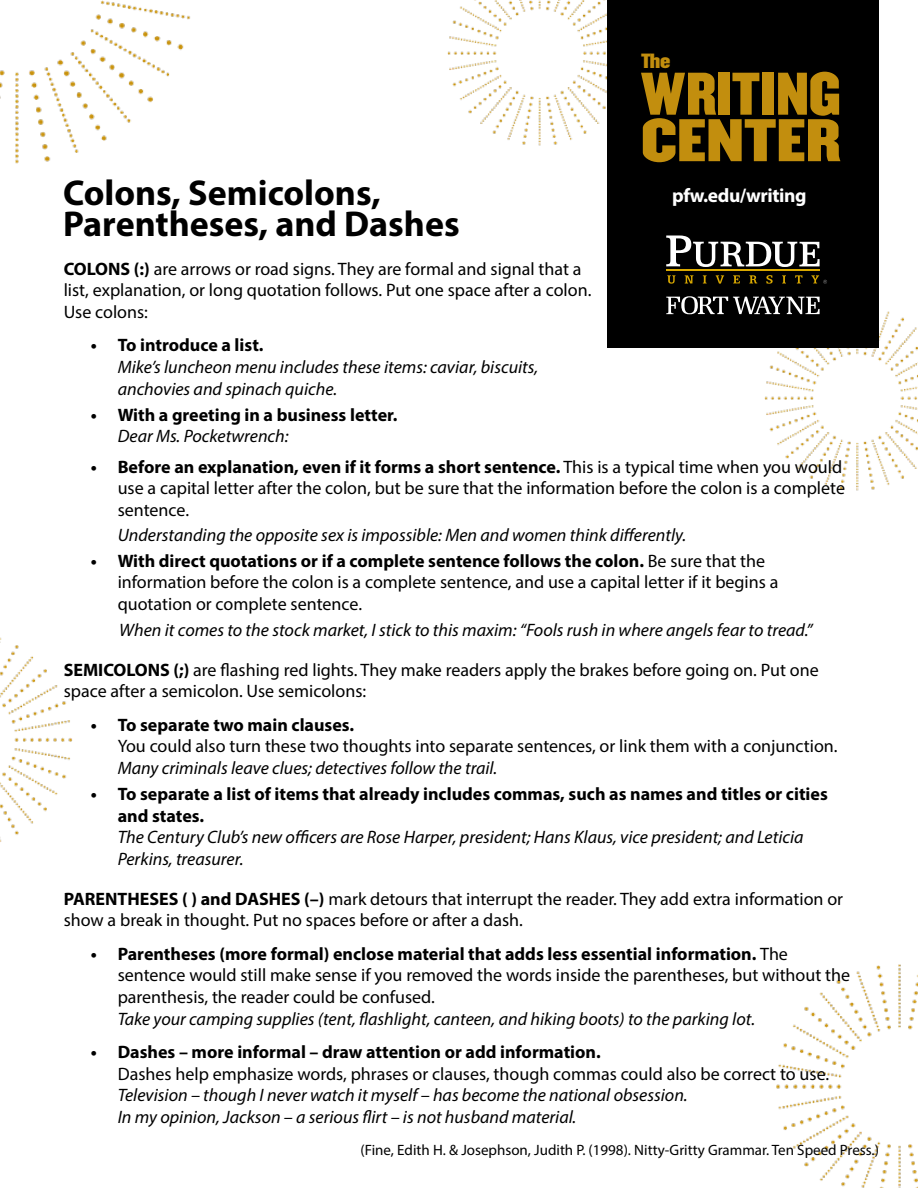
<style>
.page{position:relative;width:918px;height:1188px;background:#fff}
.page>*{position:absolute;margin:0;border:0;box-sizing:border-box;transform-origin:0 0}
.t1{font:52.5px/46.5px "Champion Middleweight";color:#c28e0e}
.t2{font:700 36px/31.5px "Myriad Pro";color:#000}
.t3{font:700 19.5px "Myriad Pro";letter-spacing:-.02em;color:#fff}
.t4{font:18px/21.6px "Myriad Pro";color:#000}
.t5{font:italic 18px/21.6px "Myriad Pro";color:#000}
.t6{font:700 18px/21.6px "Myriad Pro";color:#000}
.t7{font:18px "Champion Middleweight";color:#c28e0e}
.t8{font:15px "Myriad Pro";color:#000}
.s1{font-weight:700}
.s2{font-weight:700;font-style:normal}
.s3{font-style:normal}
</style>
<div class="page">
<img style="left:0;top:0;width:191px;height:164px">
<img style="left:0;top:637px;width:73px;height:205px">
<img style="left:753px;top:311px;width:165px;height:180px">
<img style="left:447px;top:0;width:160px;height:146px">
<div style="left:607px;top:0;width:272px;height:347px;background:#000"></div>
<svg style="left:666px;top:296px;width:154px;height:18px"></svg>
<svg style="left:666px;top:236px;width:154px;height:31px"></svg>
<svg style="left:667px;top:275px;width:8px;height:9px"></svg>
<svg style="left:685px;top:275px;width:8px;height:8px"></svg>
<svg style="left:703px;top:275px;width:4px;height:8px"></svg>
<svg style="left:716px;top:275px;width:8px;height:9px"></svg>
<svg style="left:733px;top:275px;width:7px;height:8px"></svg>
<svg style="left:749px;top:275px;width:8px;height:8px"></svg>
<svg style="left:766px;top:275px;width:7px;height:9px"></svg>
<svg style="left:782px;top:275px;width:4px;height:8px"></svg>
<svg style="left:795px;top:275px;width:7px;height:8px"></svg>
<hr style="left:666px;top:270px;width:154px;height:1px;background:#daa900">
<svg style="left:811px;top:275px;width:16px;height:9px"></svg>
<img style="left:776px;top:965px;width:142px;height:223px">
<h2 class="t2" style="left:63px;top:175px;width:398px">Colons, Semicolons,<br>Parentheses, and Dashes</h2>
<p class="t7" style="left:641px;top:46px;width:31px">The</p>
<h1 class="t1" style="left:641px;top:69px;width:201px">WRITING<br>CENTER</h1>
<p class="t3" style="left:672px;top:183px;width:136px">pfw.edu/writing</p>
<p class="t4" style="left:64px;top:257px;width:529px"><span class="s1">COLONS (:)</span> are arrows or road signs. They are formal and signal that a list, explanation, or long quotation follows. Put one space after a colon.<br>Use colons:</p>
<p class="t6" style="left:91px;top:334px;width:174px">• To introduce a list.</p>
<p class="t5" style="left:118px;top:356px;width:422px">Mike’s luncheon menu includes these items: caviar, biscuits, anchovies and spinach quiche.</p>
<p class="t6" style="left:91px;top:403px;width:308px">• With a greeting in a business letter.</p>
<p class="t5" style="left:118px;top:425px;width:172px">Dear Ms. Pocketwrench:</p>
<p class="t4" style="left:118px;top:456px;width:729px;text-indent:-27px"><span class="s1">• Before an explanation, even if it forms a short sentence.</span> This is a typical time when you would use a capital letter after the colon, but be sure that the information before the colon is a complete sentence.</p>
<p class="t5" style="left:118px;top:523px;width:570px">Understanding the opposite sex is impossible: Men and women think differently.</p>
<p class="t4" style="left:118px;top:550px;width:662px;text-indent:-27px"><span class="s1">• With direct quotations or if a complete sentence follows the colon.</span> Be sure that the information before the colon is a complete sentence, and use a capital letter if it begins a quotation or complete sentence.</p>
<p class="t5" style="left:64px;top:610px;width:757px;line-height:39.6px;text-indent:55px">When it comes to the stock market, I stick to this maxim: “Fools rush in where angels fear to tread.”<br><span class="s2">SEMICOLONS (;)</span> <span class="s3">are flashing red lights. They make readers apply the brakes before going on. Put one</span></p>
<p class="t4" style="left:64px;top:680px;width:304px">space after a semicolon. Use semicolons:</p>
<p class="t6" style="left:91px;top:713px;width:265px">• To separate two main clauses.</p>
<p class="t4" style="left:118px;top:735px;width:721px">You could also turn these two thoughts into separate sentences, or link them with a conjunction.</p>
<p class="t5" style="left:118px;top:757px;width:381px">Many criminals leave clues; detectives follow the trail.</p>
<p class="t6" style="left:118px;top:783px;width:712px;text-indent:-27px">• To separate a list of items that already includes commas, such as names and titles or cities and states.</p>
<p class="t5" style="left:118px;top:826px;width:687px">The Century Club’s new officers are Rose Harper, president; Hans Klaus, vice president; and Leticia<br>Perkins, treasurer.</p>
<p class="t4" style="left:64px;top:887px;width:781px"><span class="s1">PARENTHESES ( ) and DASHES (–)</span> mark detours that interrupt the reader. They add extra information or show a break in thought. Put no spaces before or after a dash.</p>
<p class="t4" style="left:118px;top:943px;width:734px;text-indent:-27px"><span class="s1">• Parentheses (more formal) enclose material that adds less essential information.</span> The sentence would still make sense if you removed the words inside the parentheses, but without the parenthesis, the reader could be confused.</p>
<p class="t5" style="left:118px;top:1007px;width:639px">Take your camping supplies (tent, flashlight, canteen, and hiking boots) to the parking lot.</p>
<p class="t6" style="left:91px;top:1041px;width:512px">• Dashes – more informal – draw attention or add information.</p>
<p class="t4" style="left:118px;top:1063px;width:713px">Dashes help emphasize words, phrases or clauses, though commas could also be correct to use.</p>
<p class="t5" style="left:118px;top:1084px;width:572px">Television – though I never watch it myself – has become the national obsession.<br>In my opinion, Jackson – a serious flirt – is not husband material.</p>
<p class="t8" style="left:361px;top:1141px;width:520px">(Fine, Edith H. &amp; Josephson, Judith P. (1998). Nitty-Gritty Grammar. Ten Speed Press.)</p>
</div>
